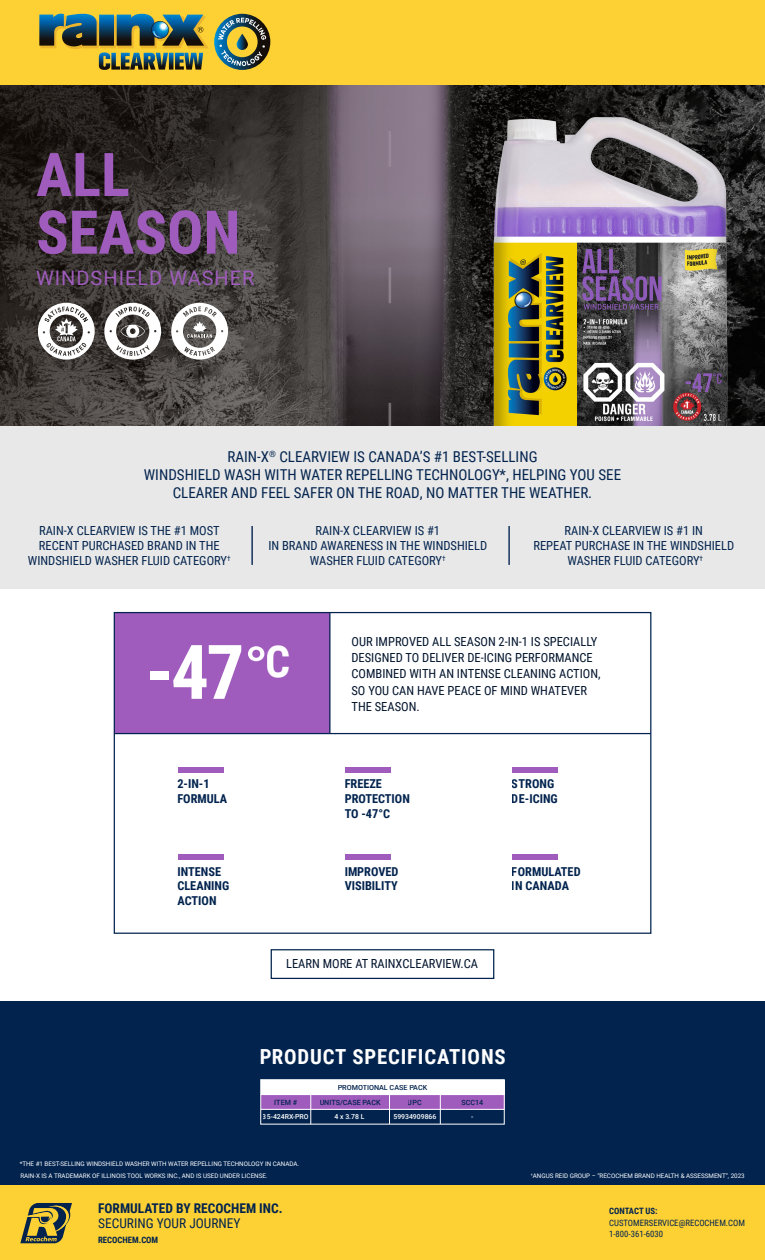
<style>
.page{position:relative;width:765px;height:1260px;background:#fff}
.page>*{position:absolute;margin:0;border:0;box-sizing:border-box;transform-origin:0 0}
.t1{font:700 75.5px "Roboto Condensed";color:#fff}
.t2{font:700 60.38px/57.6px "Roboto Condensed";color:#9f5cbd}
.t3{font:700 20.75px "Roboto Condensed";letter-spacing:.04em;color:#fff}
.t4{font:20px "Roboto";letter-spacing:.05em;color:#9f5cbd}
.t5{font:15px/18px "Roboto Condensed";color:#02234e;text-align:center}
.t6{font:700 13.38px "Roboto Condensed";color:#02234e}
.t7{font:13.38px "Roboto Condensed";color:#02234e}
.t8{font:12.5px/15px "Roboto Condensed";color:#02234e;text-align:center}
.t9{font:12.5px/16.2px "Roboto Condensed";color:#00132c}
.t10{font:700 12.25px/14.8px "Roboto Condensed";color:#02234e}
.t11{font:8.75px/11.2px "Roboto Condensed";color:#02234e}
.t12{font:700 8.75px "Roboto Condensed";color:#02234e}
.t13{font:500 7.25px/14.8px "Roboto";color:#02234e}
.t14{font:500 6.88px "Roboto";color:#fff}
.t15{font:6.25px "Roboto";color:#fff}
.t16{font:3.62px "Roboto";color:#fff}
</style>
<div class="page">
<div style="left:0;top:421px;width:765px;height:168px;background:#e8e8e8"></div>
<hr style="left:251px;top:526px;width:2px;height:39px;background:#02234e">
<hr style="left:508px;top:526px;width:2px;height:39px;background:#02234e">
<div style="left:0;top:1181px;width:765px;height:79px;background:#fdd134"></div>
<svg style="left:0;top:85px;width:765px;height:341px;background:#403b3b"></svg>
<div style="left:0;top:1002px;width:765px;height:183px;background:#02234e"></div>
<div style="left:0;top:0;width:765px;height:85px;background:#fdd134"></div>
<svg style="left:20px;top:1203px;width:52px;height:41px"></svg>
<div style="left:271px;top:949px;width:223px;height:30px;border:1px solid #02234e"></div>
<img style="left:429px;top:118px;width:317px;height:308px">
<svg style="left:171px;top:303px;width:57px;height:57px"></svg>
<svg style="left:104px;top:303px;width:57px;height:57px"></svg>
<svg style="left:38px;top:303px;width:57px;height:57px"></svg>
<div style="left:114px;top:612px;width:216px;height:122px;background:#9f5cbd"></div>
<div style="left:178px;top:767px;width:46px;height:6px;background:#9f5cbd"></div>
<div style="left:345px;top:767px;width:46px;height:6px;background:#9f5cbd"></div>
<div style="left:512px;top:767px;width:46px;height:6px;background:#9f5cbd"></div>
<div style="left:178px;top:854px;width:46px;height:6px;background:#9f5cbd"></div>
<div style="left:345px;top:854px;width:46px;height:6px;background:#9f5cbd"></div>
<div style="left:512px;top:854px;width:46px;height:6px;background:#9f5cbd"></div>
<hr style="left:329px;top:612px;width:2px;height:122px;background:#02234e">
<hr style="left:114px;top:733px;width:537px;height:1px;background:#02234e">
<div style="left:261px;top:1095px;width:243px;height:15px;background:#9f5cbd"></div>
<div style="left:261px;top:1080px;width:243px;height:15px;background:#fff"></div>
<hr style="left:261px;top:1109px;width:243px;height:1px;background:#fff">
<svg style="left:310px;top:1095px;width:1px;height:28px"></svg>
<div style="left:260px;top:1079px;width:245px;height:46px;border:1px solid #fff"></div>
<svg style="left:389px;top:1095px;width:1px;height:29px"></svg>
<svg style="left:440px;top:1095px;width:1px;height:29px"></svg>
<img style="left:39px;top:14px;width:231px;height:56px">
<h2 class="t2" style="left:36px;top:144px;width:206px">ALL<br>SEASON</h2>
<h3 class="t4" style="left:36px;top:264px;width:220px">WINDSHIELD WASHER</h3>
<p class="t5" style="left:144px;top:447px;width:479px">RAIN-X<sup>®</sup> CLEARVIEW IS CANADA’S #1 BEST-SELLING<br>WINDSHIELD WASH WITH WATER REPELLING TECHNOLOGY*, HELPING YOU SEE<br>CLEARER AND FEEL SAFER ON THE ROAD, NO MATTER THE WEATHER.</p>
<p class="t8" style="left:28px;top:522px;width:204px">RAIN-X CLEARVIEW IS THE #1 MOST<br>RECENT PURCHASED BRAND IN THE<br>WINDSHIELD WASHER FLUID CATEGORY<sup>†</sup></p>
<p class="t8" style="left:268px;top:522px;width:220px">RAIN-X CLEARVIEW IS #1<br>IN BRAND AWARENESS IN THE WINDSHIELD<br>WASHER FLUID CATEGORY<sup>†</sup></p>
<p class="t8" style="left:533px;top:522px;width:202px">RAIN-X CLEARVIEW IS #1 IN<br>REPEAT PURCHASE IN THE WINDSHIELD<br>WASHER FLUID CATEGORY<sup>†</sup></p>
<h1 class="t1" style="left:146px;top:619px;width:146px">-47˚<sup>C</sup></h1>
<p class="t9" style="left:351px;top:633px;width:251px">OUR IMPROVED ALL SEASON 2-IN-1 IS SPECIALLY DESIGNED TO DELIVER DE-ICING PERFORMANCE COMBINED WITH AN INTENSE CLEANING ACTION, SO YOU CAN HAVE PEACE OF MIND WHATEVER THE SEASON.</p>
<p class="t10" style="left:177px;top:776px;width:51px">2-IN-1<br>FORMULA</p>
<p class="t10" style="left:345px;top:776px;width:67px">FREEZE<br>PROTECTION<br>TO -47°C</p>
<p class="t10" style="left:512px;top:776px;width:47px">STRONG<br>DE-ICING</p>
<p class="t10" style="left:177px;top:863px;width:53px">INTENSE<br>CLEANING<br>ACTION</p>
<p class="t10" style="left:345px;top:863px;width:55px">IMPROVED<br>VISIBILITY</p>
<p class="t10" style="left:512px;top:863px;width:70px">FORMULATED<br>IN CANADA</p>
<p class="t9" style="left:286px;top:955px;width:193px">LEARN MORE AT RAINXCLEARVIEW.CA</p>
<h3 class="t3" style="left:259px;top:1043px;width:248px">PRODUCT SPECIFICATIONS</h3>
<p class="t13" style="left:408px;top:1080px;width:21px;text-indent:-70px">PROMOTIONAL CASE PACK<br>UPC</p>
<p class="t13" style="left:274px;top:1095px;width:24px">ITEM #</p>
<p class="t13" style="left:320px;top:1095px;width:63px">UNITS/CASE PACK</p>
<p class="t13" style="left:461px;top:1095px;width:23px">SCC14</p>
<p class="t14" style="left:263px;top:1112px;width:47px">35-424RX-PRO</p>
<p class="t14" style="left:393px;top:1112px;width:44px">59934909866</p>
<p class="t14" style="left:471px;top:1112px;width:4px">-</p>
<p class="t14" style="left:335px;top:1112px;width:31px">4 x 3.78 L</p>
<p class="t15" style="left:20px;top:1159px;width:281px">*THE #1 BEST-SELLING WINDSHIELD WASHER WITH WATER REPELLING TECHNOLOGY IN CANADA.</p>
<p class="t15" style="left:20px;top:1171px;width:249px">RAIN-X IS A TRADEMARK OF ILLINOIS TOOL WORKS INC., AND IS USED UNDER LICENSE.</p>
<p class="t15" style="left:533px;top:1171px;width:213px">ANGUS REID GROUP – “RECOCHEM BRAND HEALTH &amp; ASSESSMENT”, 2023</p>
<p class="t16" style="left:531px;top:1172px;width:4px">†</p>
<p class="t6" style="left:98px;top:1199px;width:186px">FORMULATED BY RECOCHEM INC.</p>
<p class="t7" style="left:98px;top:1214px;width:144px">SECURING YOUR JOURNEY</p>
<p class="t12" style="left:98px;top:1234px;width:62px">RECOCHEM.COM</p>
<p class="t12" style="left:609px;top:1205px;width:50px">CONTACT US:</p>
<p class="t11" style="left:609px;top:1217px;width:137px">CUSTOMERSERVICE@RECOCHEM.COM<br>1-800-361-6030</p>
</div>
